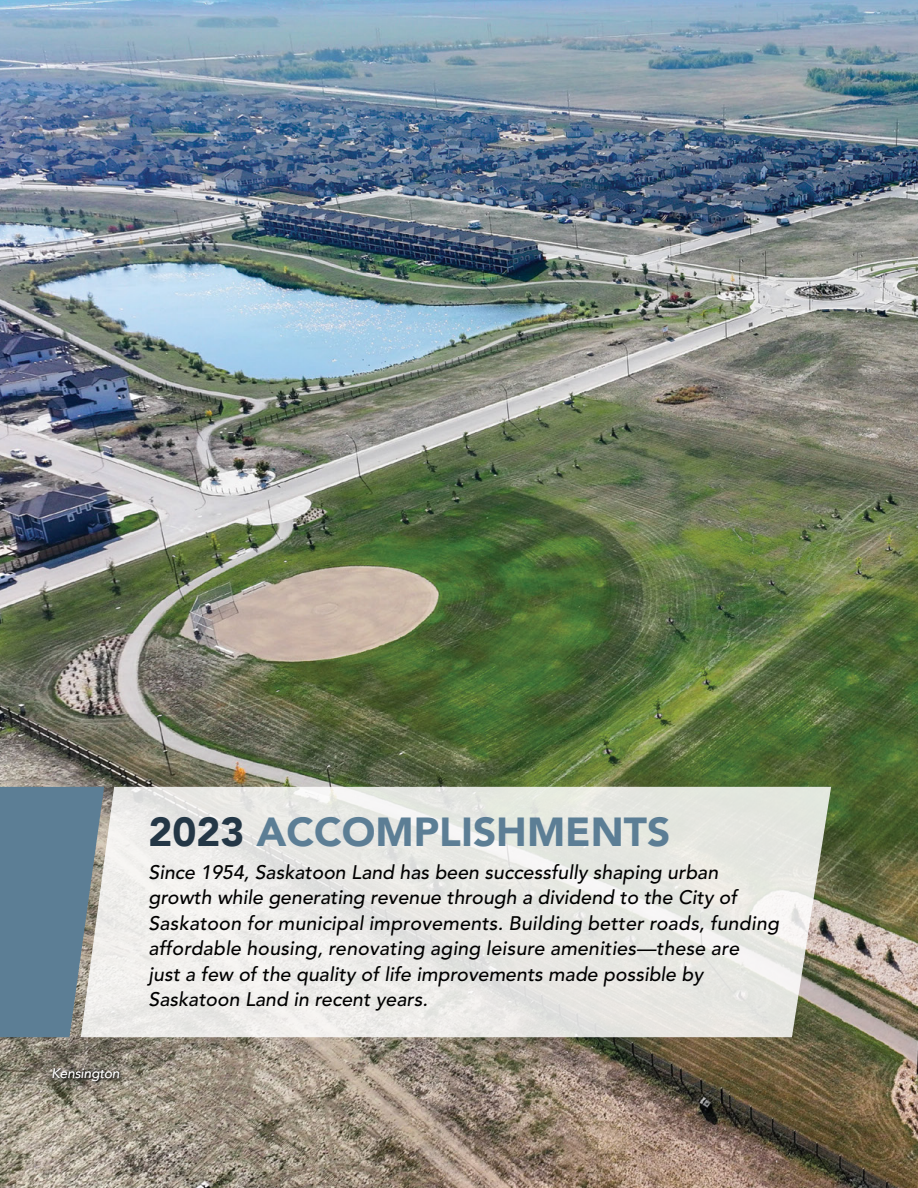
<style>
.page{position:relative;width:918px;height:1188px;background:#fff}
.page>*{position:absolute;margin:0;border:0;box-sizing:border-box;transform-origin:0 0}
.t1{font:900 40.5px "Avenir";color:#5c7e95}
.t2{font:italic 500 19.5px/25.5px "Avenir LT Std";color:#000}
.t3{font:italic 13.5px "Avenir";color:#fff}
.s1{color:#243746}
</style>
<div class="page">
<img style="left:0;top:0;width:918px;height:1188px">
<svg style="left:104px;top:787px;width:727px;height:250px;background:#e6e6e2"></svg>
<svg style="left:0;top:787px;width:104px;height:250px;background:#6c889a"></svg>
<div style="left:51px;top:1068px;width:72px;height:17px;background:#000;opacity:.75"></div>
<p class="t3" style="left:51px;top:1066px;width:70px">Kensington</p>
<h1 class="t1" style="left:148px;top:797px;width:523px"><span class="s1">2023</span> ACCOMPLISHMENTS</h1>
<p class="t2" style="left:148px;top:860px;width:632px">Since 1954, Saskatoon Land has been successfully shaping urban growth while generating revenue through a dividend to the City of Saskatoon for municipal improvements. Building better roads, funding affordable housing, renovating aging leisure amenities—these are<br>just a few of the quality of life improvements made possible by Saskatoon Land in recent years.</p>
</div>
